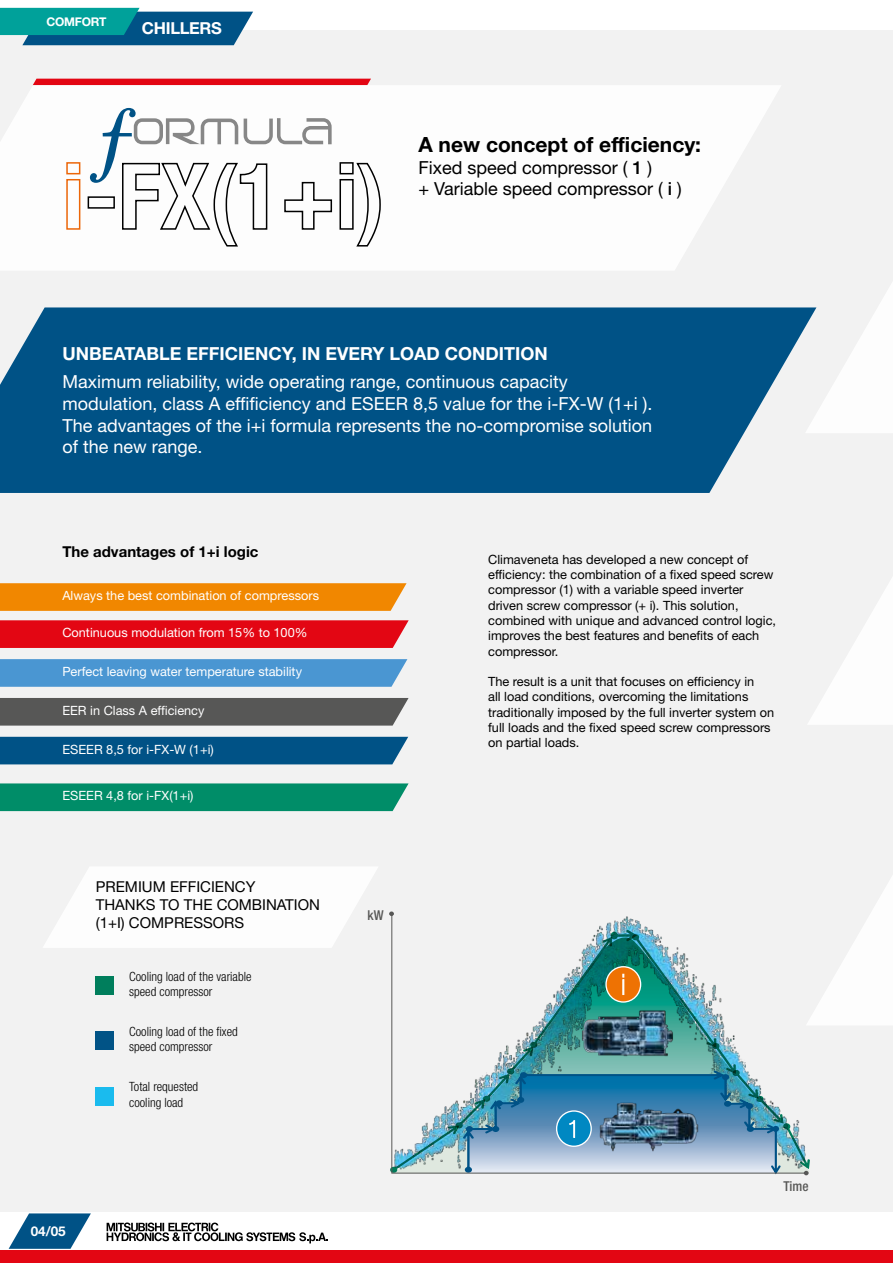
<style>
.page{position:relative;width:893px;height:1263px;background:#fff}
.page>*{position:absolute;margin:0;border:0;box-sizing:border-box;transform-origin:0 0}
.t1{font:700 21px "Helvetica Neue LT Std";color:#000}
.t2{font:18px/21.6px "Helvetica Neue LT Std";color:#fff}
.t3{font:18px/21.6px "Helvetica Neue LT Std";color:#000}
.t4{font:700 18px "Helvetica Neue LT Std";color:#fff}
.t5{font:700 16.5px "Helvetica Neue LT Std";letter-spacing:-.02em;color:#fff}
.t6{font:15px/18px "Helvetica Neue LT Std";color:#000}
.t7{font:700 15px "Helvetica Neue LT Std";color:#000}
.t8{font:500 condensed 13.65px "Helvetica Neue LT Std";letter-spacing:.005em;color:#575756}
.t9{font:700 13.5px "Helvetica Neue LT Std";color:#fff}
.t10{font:12.75px/15.3px "Helvetica Neue LT Std";color:#000}
.t11{font:12.75px "Helvetica Neue LT Std";color:#fff}
.t12{font:300 condensed 12.75px/15.3px "Helvetica Neue LT Std";color:#000}
.t13{font:700 12px "Helvetica Neue LT Std";letter-spacing:-.02em;color:#fff}
.s1{font-weight:500}
</style>
<div class="page">
<div style="left:0;top:30px;width:893px;height:1189px;background:#f2f2f2"></div>
<div style="left:0;top:1212px;width:893px;height:51px;background:#fff"></div>
<svg style="left:107px;top:1222px;width:221px;height:21px"></svg>
<svg style="left:9px;top:1213px;width:82px;height:36px"></svg>
<svg style="left:0;top:8px;width:253px;height:37px;background:#1a8199"></svg>
<div style="left:0;top:1250px;width:893px;height:13px;background:#e30613"></div>
<div style="left:33px;top:79px;width:338px;height:6px;background:#e30613"></div>
<svg style="left:0;top:86px;width:780px;height:184px;fill:#fdfdfd"></svg>
<svg style="left:0;top:307px;width:805px;height:186px;background:#105c8d"></svg>
<svg style="left:66px;top:161px;width:15px;height:69px"></svg>
<div style="left:88px;top:196px;width:27px;height:13px;border:2px solid #000"></div>
<svg style="left:339px;top:161px;width:43px;height:86px"></svg>
<svg style="left:90px;top:108px;width:243px;height:139px"></svg>
<svg style="left:0;top:583px;width:407px;height:28px;background:#f18a07"></svg>
<svg style="left:0;top:620px;width:409px;height:28px;background:#e30d1a"></svg>
<svg style="left:0;top:659px;width:407px;height:28px;background:#4f98d2"></svg>
<div style="left:0;top:698px;width:409px;height:28px;background:#575756"></div>
<div style="left:0;top:737px;width:408px;height:27px;background:#005286"></div>
<div style="left:0;top:783px;width:409px;height:28px;background:#008d68"></div>
<svg style="left:44px;top:867px;width:334px;height:80px"></svg>
<div style="left:96px;top:976px;width:18px;height:19px;background:#007e5c"></div>
<div style="left:96px;top:1032px;width:18px;height:18px;background:#015386"></div>
<div style="left:96px;top:1087px;width:18px;height:18px;background:#1abbee"></div>
<svg style="left:805px;top:283px;width:88px;height:150px"></svg>
<svg style="left:808px;top:578px;width:85px;height:146px"></svg>
<img style="left:389px;top:876px;width:504px;height:299px">
<p class="t13" style="left:46px;top:15px;width:61px">COMFORT</p>
<p class="t5" style="left:142px;top:18px;width:81px">CHILLERS</p>
<h1 class="t1" style="left:418px;top:132px;width:284px">A new concept of efficiency:</h1>
<h2 class="t3" style="left:418px;top:156px;width:265px">Fixed speed compressor ( <span class="s1">1</span> )<br>+ Variable speed compressor ( <span class="s1">i</span> )</h2>
<h2 class="t4" style="left:62px;top:342px;width:487px">UNBEATABLE EFFICIENCY, IN EVERY LOAD CONDITION</h2>
<h2 class="t2" style="left:62px;top:371px;width:592px">Maximum reliability, wide operating range, continuous capacity modulation, class A effificiency and ESEER 8,5 value for the i-FX-W (1+i ).<br>The advantages of the i+i formula represents the no-compromise solution of the new range.</h2>
<p class="t7" style="left:62px;top:543px;width:198px">The advantages of 1+i logic</p>
<p class="t11" style="left:62px;top:588px;width:258px">Always the best combination of compressors</p>
<p class="t11" style="left:62px;top:625px;width:247px">Continuous modulation from 15% to 100%</p>
<p class="t11" style="left:62px;top:664px;width:241px">Perfect leaving water temperature stability</p>
<p class="t11" style="left:62px;top:703px;width:144px">EER in Class A efficiency</p>
<p class="t11" style="left:62px;top:742px;width:153px">ESEER 8,5 for i-FX-W (1+i)</p>
<p class="t11" style="left:62px;top:788px;width:133px">ESEER 4,8 for i-FX(1+i)</p>
<p class="t6" style="left:96px;top:878px;width:226px">PREMIUM EFFICIENCY<br>THANKS TO THE COMBINATION (1+I) COMPRESSORS</p>
<p class="t9" style="left:31px;top:1223px;width:37px">04/05</p>
<p class="t12" style="left:129px;top:968px;width:124px">Cooling load of the variable speed compressor</p>
<p class="t12" style="left:129px;top:1024px;width:110px">Cooling load of the fixed speed compressor</p>
<p class="t12" style="left:129px;top:1079px;width:70px">Total requested cooling load</p>
<p class="t8" style="left:367px;top:907px;width:18px">kW</p>
<p class="t10" style="left:488px;top:551px;width:289px">Climaveneta has developed a new concept of efficiency: the combination of a fixed speed screw compressor (1) with a variable speed inverter driven screw compressor (+ i). This solution, combined with unique and advanced control logic, improves the best features and benefits of each compressor.</p>
<p class="t10" style="left:488px;top:674px;width:287px">The result is a unit that focuses on efficiency in<br>all load conditions, overcoming the limitations traditionally imposed by the full inverter system on full loads and the fixed speed screw compressors on partial loads.</p>
<p class="t8" style="left:783px;top:1178px;width:27px">Time</p>
</div>
